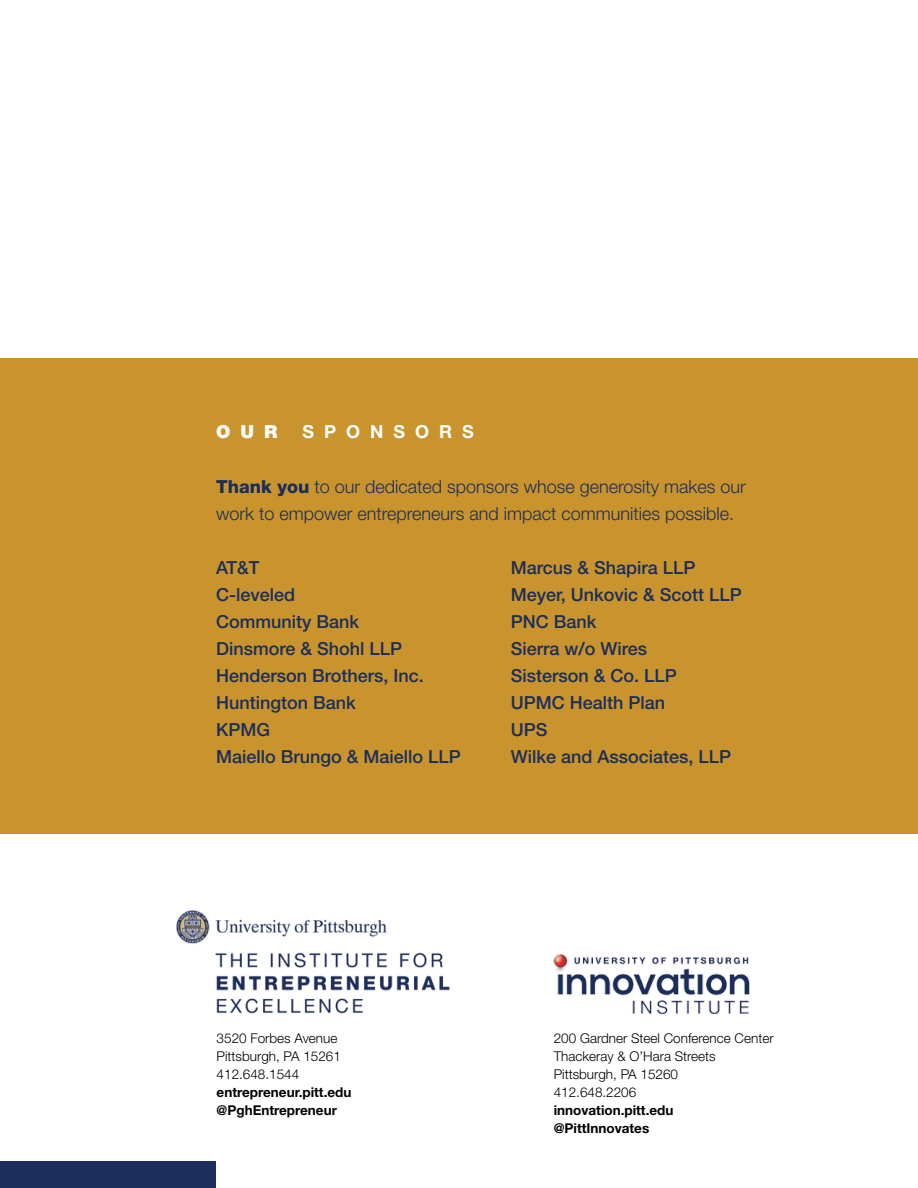
<style>
.page{position:relative;width:918px;height:1188px;background:#fff}
.page>*{position:absolute;margin:0;border:0;box-sizing:border-box;transform-origin:0 0}
.t1{font:500 18px/27px "Helvetica Neue LT Std";color:#1b2e5b}
.t2{font:300 18px/27px "Helvetica Neue LT Std";color:#1b2e5b}
.t3{font:700 18px "Helvetica Neue LT Std";letter-spacing:.555em;color:#fff}
.t4{font:900 18px "Helvetica Neue LT Std";color:#fff}
.t5{font:300 13.5px/18px "Helvetica Neue LT Std";color:#000}
.t6{font:700 13.5px/18px "Helvetica Neue LT Std";color:#000}
.s1{font-weight:800}
</style>
<div class="page">
<div style="left:0;top:359px;width:918px;height:475px;background:#c9942e"></div>
<div style="left:0;top:1161px;width:216px;height:27px;background:#1b2e5b"></div>
<img style="left:176px;top:910px;width:274px;height:104px">
<img style="left:553px;top:954px;width:197px;height:61px">
<p class="t4" style="left:216px;top:420px;width:63px">OUR</p>
<p class="t3" style="left:302px;top:420px;width:173px">SPONSORS</p>
<p class="t2" style="left:216px;top:473px;width:531px"><span class="s1">Thank you</span> to our dedicated sponsors whose generosity makes our work to empower entrepreneurs and impact communities possible.</p>
<p class="t1" style="left:216px;top:554px;width:246px">AT&amp;T<br>C-leveled<br>Community Bank<br>Dinsmore &amp; Shohl LLP<br>Henderson Brothers, Inc.<br>Huntington Bank<br>KPMG<br>Maiello Brungo &amp; Maiello LLP</p>
<p class="t1" style="left:511px;top:553px;width:233px">Marcus &amp; Shapira LLP<br>Meyer, Unkovic &amp; Scott LLP<br>PNC Bank<br>Sierra w/o Wires<br>Sisterson &amp; Co. LLP<br>UPMC Health Plan<br>UPS<br>Wilke and Associates, LLP</p>
<p class="t5" style="left:217px;top:1029px;width:126px">3520 Forbes Avenue<br>Pittsburgh, PA 15261<br>412.648.1544</p>
<p class="t6" style="left:217px;top:1083px;width:136px">entrepreneur.pitt.edu @PghEntrepreneur</p>
<p class="t5" style="left:554px;top:1029px;width:221px">200 Gardner Steel Conference Center<br>Thackeray &amp; O’Hara Streets<br>Pittsburgh, PA 15260<br>412.648.2206</p>
<p class="t6" style="left:554px;top:1101px;width:121px">innovation.pitt.edu @PittInnovates</p>
</div>
